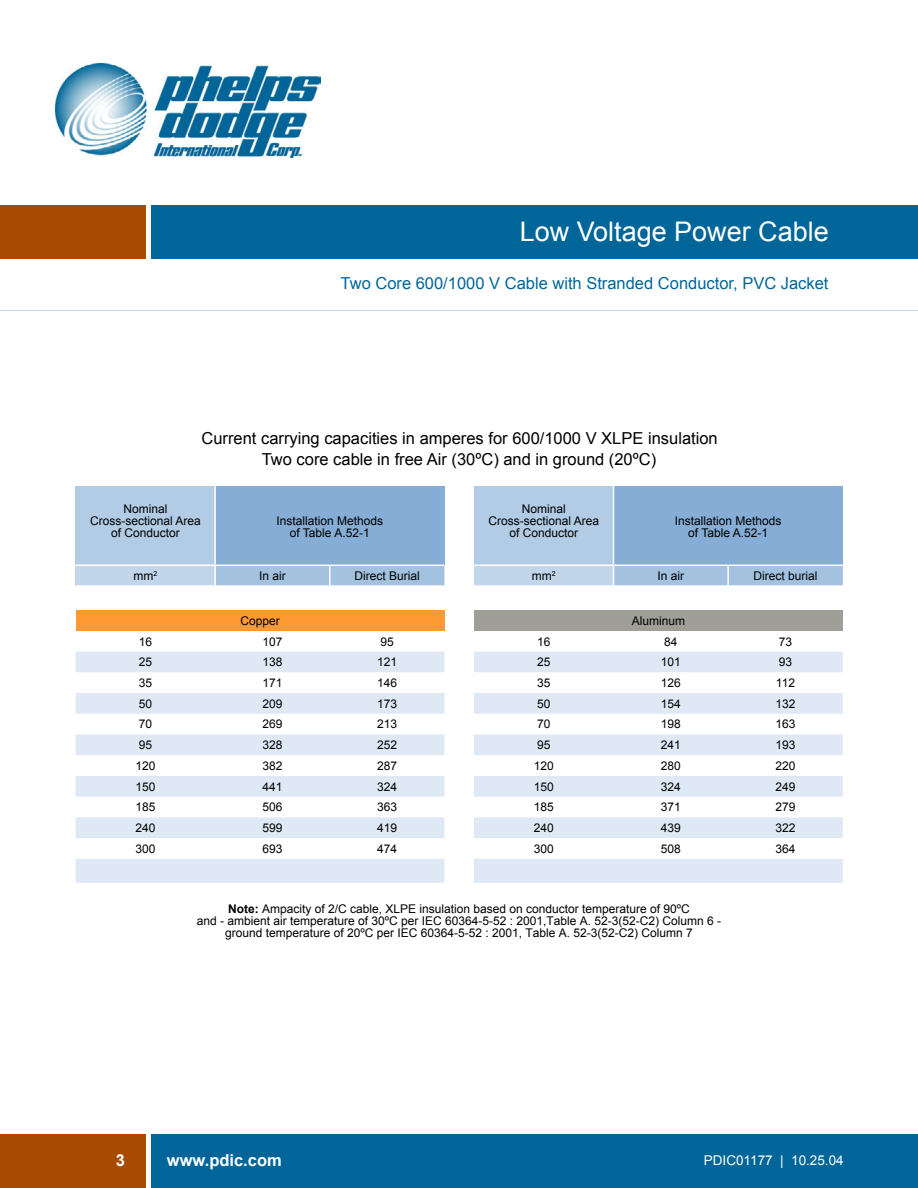
<style>
.page{position:relative;width:918px;height:1188px;background:#fff}
.page>*{position:absolute;margin:0;border:0;box-sizing:border-box;transform-origin:0 0}
.t1{font:27px "Arial";color:#fff}
.Paragraph{font:16.5px/21px "Arial";color:#000;text-align:center}
.t2{font:16.5px "Arial";color:#069}
.t3{font:700 16.5px "Arial";color:#fff}
.t4{font:13.5px "Arial";color:#fff}
.Tabla{font:12px/12px "Arial";color:#000;text-align:center}
.s1{font-weight:700}
</style>
<div class="page">
<div style="left:151px;top:1134px;width:767px;height:54px;background:#069"></div>
<div style="left:151px;top:205px;width:767px;height:54px;background:#069"></div>
<div style="left:0;top:205px;width:146px;height:54px;background:#a84a01"></div>
<div style="left:0;top:1134px;width:146px;height:54px;background:#a84a01"></div>
<img style="left:56px;top:63px;width:264px;height:95px">
<hr style="left:0;top:310px;width:918px;height:1px;background:#cadcf4">
<div style="left:474px;top:486px;width:140px;height:79px;background:#b2cce6"></div>
<div style="left:614px;top:486px;width:229px;height:79px;background:#85add6"></div>
<div style="left:474px;top:565px;width:140px;height:21px;background:#c2d6eb"></div>
<div style="left:474px;top:610px;width:369px;height:21px;background:#9f9f98"></div>
<svg style="left:474px;top:652px;width:369px;height:231px;fill:#dfe9f5"></svg>
<hr style="left:613px;top:486px;width:1px;height:79px;background:#fff">
<hr style="left:474px;top:565px;width:140px;height:1px;background:#fff">
<svg style="left:613px;top:565px;width:230px;height:20px;background:#a8c5e1"></svg>
<hr style="left:474px;top:585px;width:140px;height:2px;background:#fff">
<div style="left:76px;top:486px;width:139px;height:79px;background:#b2cce6"></div>
<div style="left:215px;top:486px;width:229px;height:79px;background:#85add6"></div>
<div style="left:76px;top:565px;width:139px;height:21px;background:#c2d6eb"></div>
<div style="left:76px;top:610px;width:368px;height:21px;background:#f93"></div>
<svg style="left:76px;top:652px;width:368px;height:231px;fill:#dfe9f5"></svg>
<hr style="left:214px;top:486px;width:2px;height:79px;background:#fff">
<hr style="left:76px;top:565px;width:139px;height:1px;background:#fff">
<div style="left:214px;top:565px;width:230px;height:20px;background:#a3c2e0"></div>
<hr style="left:76px;top:585px;width:139px;height:2px;background:#fff">
<h1 class="t1" style="left:520px;top:216px;width:311px">Low Voltage Power Cable</h1>
<h2 class="t2" style="left:341px;top:274px;width:489px">Two Core 600/1000 V Cable with Stranded Conductor, PVC Jacket</h2>
<p class="Paragraph" style="left:201px;top:427px;width:518px">Current carrying capacities in amperes for 600/1000 V XLPE insulation<br>Two core cable in free Air (30ºC) and in ground (20ºC)</p>
<p class="Tabla" style="left:90px;top:503px;width:112px">Nominal<br>Cross-sectional Area of Conductor</p>
<p class="Tabla" style="left:276px;top:515px;width:108px">Installation Methods of Table A.52-1</p>
<p class="Tabla" style="left:488px;top:503px;width:112px">Nominal<br>Cross-sectional Area of Conductor</p>
<p class="Tabla" style="left:675px;top:515px;width:108px">Installation Methods of Table A.52-1</p>
<p class="Tabla" style="left:133px;top:570px;width:25px">mm<sup>2</sup></p>
<p class="Tabla" style="left:259px;top:570px;width:28px">In air</p>
<p class="Tabla" style="left:354px;top:570px;width:67px">Direct Burial</p>
<p class="Tabla" style="left:240px;top:615px;width:41px">Copper</p>
<p class="Tabla" style="left:139px;top:635px;width:15px">16</p>
<p class="Tabla" style="left:262px;top:635px;width:22px">107</p>
<p class="Tabla" style="left:380px;top:635px;width:15px">95</p>
<p class="Tabla" style="left:139px;top:656px;width:15px">25</p>
<p class="Tabla" style="left:262px;top:656px;width:22px">138</p>
<p class="Tabla" style="left:377px;top:656px;width:22px">121</p>
<p class="Tabla" style="left:139px;top:677px;width:15px">35</p>
<p class="Tabla" style="left:262px;top:677px;width:22px">171</p>
<p class="Tabla" style="left:377px;top:677px;width:22px">146</p>
<p class="Tabla" style="left:139px;top:698px;width:15px">50</p>
<p class="Tabla" style="left:262px;top:698px;width:22px">209</p>
<p class="Tabla" style="left:377px;top:698px;width:22px">173</p>
<p class="Tabla" style="left:139px;top:718px;width:15px">70</p>
<p class="Tabla" style="left:262px;top:718px;width:22px">269</p>
<p class="Tabla" style="left:377px;top:718px;width:22px">213</p>
<p class="Tabla" style="left:139px;top:739px;width:15px">95</p>
<p class="Tabla" style="left:262px;top:739px;width:22px">328</p>
<p class="Tabla" style="left:377px;top:739px;width:22px">252</p>
<p class="Tabla" style="left:135px;top:760px;width:22px">120</p>
<p class="Tabla" style="left:262px;top:760px;width:22px">382</p>
<p class="Tabla" style="left:377px;top:760px;width:22px">287</p>
<p class="Tabla" style="left:135px;top:780px;width:22px">150</p>
<p class="Tabla" style="left:262px;top:780px;width:22px">441</p>
<p class="Tabla" style="left:377px;top:780px;width:22px">324</p>
<p class="Tabla" style="left:135px;top:801px;width:22px">185</p>
<p class="Tabla" style="left:262px;top:801px;width:22px">506</p>
<p class="Tabla" style="left:377px;top:801px;width:22px">363</p>
<p class="Tabla" style="left:135px;top:822px;width:22px">240</p>
<p class="Tabla" style="left:262px;top:822px;width:22px">599</p>
<p class="Tabla" style="left:377px;top:822px;width:22px">419</p>
<p class="Tabla" style="left:135px;top:843px;width:22px">300</p>
<p class="Tabla" style="left:262px;top:843px;width:22px">693</p>
<p class="Tabla" style="left:377px;top:843px;width:22px">474</p>
<p class="Tabla" style="left:532px;top:570px;width:25px">mm<sup>2</sup></p>
<p class="Tabla" style="left:658px;top:570px;width:28px">In air</p>
<p class="Tabla" style="left:753px;top:570px;width:66px">Direct burial</p>
<p class="Tabla" style="left:632px;top:615px;width:55px">Aluminum</p>
<p class="Tabla" style="left:537px;top:635px;width:15px">16</p>
<p class="Tabla" style="left:664px;top:635px;width:15px">84</p>
<p class="Tabla" style="left:779px;top:635px;width:15px">73</p>
<p class="Tabla" style="left:537px;top:656px;width:15px">25</p>
<p class="Tabla" style="left:661px;top:656px;width:22px">101</p>
<p class="Tabla" style="left:779px;top:656px;width:15px">93</p>
<p class="Tabla" style="left:537px;top:677px;width:15px">35</p>
<p class="Tabla" style="left:661px;top:677px;width:22px">126</p>
<p class="Tabla" style="left:776px;top:677px;width:21px">112</p>
<p class="Tabla" style="left:537px;top:698px;width:15px">50</p>
<p class="Tabla" style="left:661px;top:698px;width:22px">154</p>
<p class="Tabla" style="left:775px;top:698px;width:22px">132</p>
<p class="Tabla" style="left:537px;top:718px;width:15px">70</p>
<p class="Tabla" style="left:661px;top:718px;width:22px">198</p>
<p class="Tabla" style="left:775px;top:718px;width:22px">163</p>
<p class="Tabla" style="left:537px;top:739px;width:15px">95</p>
<p class="Tabla" style="left:661px;top:739px;width:22px">241</p>
<p class="Tabla" style="left:775px;top:739px;width:22px">193</p>
<p class="Tabla" style="left:534px;top:760px;width:22px">120</p>
<p class="Tabla" style="left:661px;top:760px;width:22px">280</p>
<p class="Tabla" style="left:775px;top:760px;width:22px">220</p>
<p class="Tabla" style="left:534px;top:780px;width:22px">150</p>
<p class="Tabla" style="left:661px;top:780px;width:22px">324</p>
<p class="Tabla" style="left:775px;top:780px;width:22px">249</p>
<p class="Tabla" style="left:534px;top:801px;width:22px">185</p>
<p class="Tabla" style="left:661px;top:801px;width:22px">371</p>
<p class="Tabla" style="left:775px;top:801px;width:22px">279</p>
<p class="Tabla" style="left:534px;top:822px;width:22px">240</p>
<p class="Tabla" style="left:661px;top:822px;width:22px">439</p>
<p class="Tabla" style="left:775px;top:822px;width:22px">322</p>
<p class="Tabla" style="left:534px;top:843px;width:22px">300</p>
<p class="Tabla" style="left:661px;top:843px;width:22px">508</p>
<p class="Tabla" style="left:775px;top:843px;width:22px">364</p>
<p class="Tabla" style="left:197px;top:903px;width:526px"><span class="s1">Note:</span> Ampacity of 2/C cable, XLPE insulation based on conductor temperature of 90ºC<br>and - ambient air temperature of 30ºC per IEC 60364-5-52 : 2001,Table A. 52-3(52-C2) Column 6 - ground temperature of 20ºC per IEC 60364-5-52 : 2001, Table A. 52-3(52-C2) Column 7</p>
<p class="t3" style="left:116px;top:1151px;width:11px">3</p>
<h2 class="t3" style="left:167px;top:1151px;width:116px">www.pdic.com</h2>
<p class="t4" style="left:704px;top:1152px;width:141px">PDIC01177 | 10.25.04</p>
</div>
